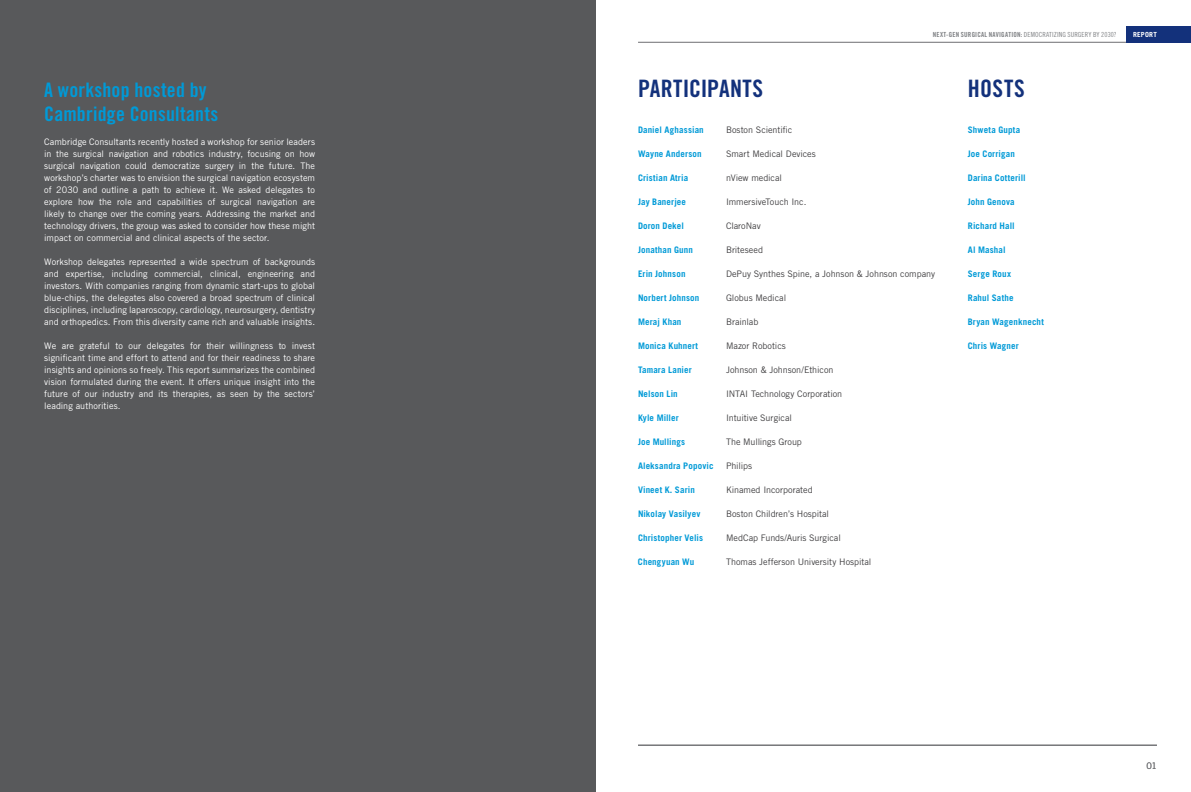
<style>
.page{position:relative;width:1191px;height:792px;background:#fff}
.page>*{position:absolute;margin:0;border:0;box-sizing:border-box;transform-origin:0 0}
.t1{font:24px "Trade Gothic LT Std Bd Cn 20";letter-spacing:.015em;color:#13317b}
.t2{font:20px/24px "Trade Gothic LT Std Bd Cn 20";letter-spacing:.01em;color:#009ad7}
.t3{font:9px/12px "Trade Gothic LT Std";letter-spacing:.005em;color:#fff;text-align:justify}
.t4{font:700 9px "Trade Gothic LT Std";letter-spacing:.01em;color:#009ad7}
.t5{font:9px "Trade Gothic LT Std";letter-spacing:-.005em;color:#414042}
.t6{font:9px "Trade Gothic LT Std";letter-spacing:-.025em;color:#414042}
.t7{font:9px "Trade Gothic LT Std";color:#6d6e71}
.t8{font:7px "Trade Gothic LT Std Bd Cn 20";letter-spacing:.03em;color:#808285}
.t9{font:700 7px "Trade Gothic LT Std";letter-spacing:.04em;color:#fff}
.s1{font-family:"Trade Gothic LT Std Cn 18"}
</style>
<div class="page">
<hr style="left:638px;top:42px;width:553px;height:1px;background:#6d6e71">
<hr style="left:638px;top:745px;width:519px;height:1px;background:#6d6e71">
<div style="left:1125px;top:26px;width:66px;height:16px;background:#13317b"></div>
<div style="left:0;top:0;width:595px;height:792px;background:#58595b"></div>
<h2 class="t2" style="left:44px;top:78px;width:176px">A workshop hosted by<br>Cambridge Consultants</h2>
<p class="t3" style="left:44px;top:136px;width:272px">Cambridge Consultants recently hosted a workshop for senior leaders in the surgical navigation and robotics industry, focusing on how surgical navigation could democratize surgery in the future. The workshop’s charter was to envision the surgical navigation ecosystem of 2030 and outline a path to achieve it. We asked delegates to explore how the role and capabilities of surgical navigation are likely to change over the coming years. Addressing the market and technology drivers, the group was asked to consider how these might impact on commercial and clinical aspects of the sector.</p>
<p class="t3" style="left:44px;top:256px;width:272px">Workshop delegates represented a wide spectrum of backgrounds and expertise, including commercial, clinical, engineering and investors. With companies ranging from dynamic start-ups to global blue-chips, the delegates also covered a broad spectrum of clinical disciplines, including laparoscopy, cardiology, neurosurgery, dentistry and orthopedics. From this diversity came rich and valuable insights.</p>
<p class="t3" style="left:44px;top:340px;width:272px">We are grateful to our delegates for their willingness to invest significant time and effort to attend and for their readiness to share insights and opinions so freely. This report summarizes the combined vision formulated during the event. It offers unique insight into the future of our industry and its therapies, as seen by the sectors’ leading authorities.</p>
<p class="t8" style="left:933px;top:30px;width:185px">NEXT-GEN SURGICAL NAVIGATION: <span class="s1">DEMOCRATIZING SURGERY BY 2030?</span></p>
<p class="t9" style="left:1133px;top:30px;width:25px">REPORT</p>
<h1 class="t1" style="left:638px;top:74px;width:127px">PARTICIPANTS</h1>
<p class="t4" style="left:638px;top:124px;width:67px">Daniel Aghassian</p>
<p class="t5" style="left:726px;top:124px;width:68px">Boston Scientific</p>
<p class="t4" style="left:638px;top:148px;width:65px">Wayne Anderson</p>
<p class="t5" style="left:726px;top:148px;width:91px">Smart Medical Devices</p>
<p class="t4" style="left:638px;top:172px;width:52px">Cristian Atria</p>
<p class="t5" style="left:726px;top:172px;width:57px">nView medical</p>
<p class="t4" style="left:638px;top:196px;width:49px">Jay Banerjee</p>
<p class="t5" style="left:726px;top:196px;width:82px">ImmersiveTouch Inc.</p>
<p class="t4" style="left:638px;top:220px;width:47px">Doron Dekel</p>
<p class="t5" style="left:726px;top:220px;width:36px">ClaroNav</p>
<p class="t4" style="left:638px;top:244px;width:56px">Jonathan Gunn</p>
<p class="t5" style="left:726px;top:244px;width:38px">Briteseed</p>
<p class="t4" style="left:638px;top:268px;width:49px">Erin Johnson</p>
<p class="t5" style="left:726px;top:268px;width:210px">DePuy Synthes Spine, a Johnson &amp; Johnson company</p>
<p class="t4" style="left:638px;top:292px;width:63px">Norbert Johnson</p>
<p class="t5" style="left:726px;top:292px;width:62px">Globus Medical</p>
<p class="t4" style="left:638px;top:316px;width:45px">Meraj Khan</p>
<p class="t5" style="left:726px;top:316px;width:34px">Brainlab</p>
<p class="t4" style="left:638px;top:340px;width:62px">Monica Kuhnert</p>
<p class="t5" style="left:726px;top:340px;width:61px">Mazor Robotics</p>
<p class="t4" style="left:638px;top:364px;width:55px">Tamara Lanier</p>
<p class="t5" style="left:726px;top:364px;width:109px">Johnson &amp; Johnson/Ethicon</p>
<p class="t4" style="left:638px;top:388px;width:41px">Nelson Lin</p>
<p class="t5" style="left:726px;top:388px;width:118px">INTAI Technology Corporation</p>
<p class="t4" style="left:638px;top:412px;width:42px">Kyle Miller</p>
<p class="t5" style="left:726px;top:412px;width:67px">Intuitive Surgical</p>
<p class="t4" style="left:638px;top:436px;width:49px">Joe Mullings</p>
<p class="t5" style="left:726px;top:436px;width:77px">The Mullings Group</p>
<p class="t4" style="left:638px;top:460px;width:77px">Aleksandra Popovic</p>
<p class="t6" style="left:726px;top:460px;width:28px">Philips</p>
<p class="t4" style="left:638px;top:484px;width:58px">Vineet K. Sarin</p>
<p class="t5" style="left:726px;top:484px;width:88px">Kinamed Incorporated</p>
<p class="t4" style="left:638px;top:508px;width:64px">Nikolay Vasilyev</p>
<p class="t5" style="left:726px;top:508px;width:105px">Boston Children’s Hospital</p>
<p class="t4" style="left:638px;top:532px;width:67px">Christopher Velis</p>
<p class="t5" style="left:726px;top:532px;width:116px">MedCap Funds/Auris Surgical</p>
<p class="t4" style="left:638px;top:556px;width:58px">Chengyuan Wu</p>
<p class="t5" style="left:726px;top:556px;width:147px">Thomas Jefferson University Hospital</p>
<h1 class="t1" style="left:968px;top:74px;width:59px">HOSTS</h1>
<p class="t4" style="left:968px;top:124px;width:54px">Shweta Gupta</p>
<p class="t4" style="left:968px;top:148px;width:49px">Joe Corrigan</p>
<p class="t4" style="left:968px;top:172px;width:59px">Darina Cotterill</p>
<p class="t4" style="left:968px;top:196px;width:48px">John Genova</p>
<p class="t4" style="left:968px;top:220px;width:48px">Richard Hall</p>
<p class="t4" style="left:968px;top:244px;width:39px">Al Mashal</p>
<p class="t4" style="left:968px;top:268px;width:45px">Serge Roux</p>
<p class="t4" style="left:968px;top:292px;width:47px">Rahul Sathe</p>
<p class="t4" style="left:968px;top:316px;width:77px">Bryan Wagenknecht</p>
<p class="t4" style="left:968px;top:340px;width:52px">Chris Wagner</p>
<p class="t7" style="left:1146px;top:760px;width:12px">01</p>
</div>
